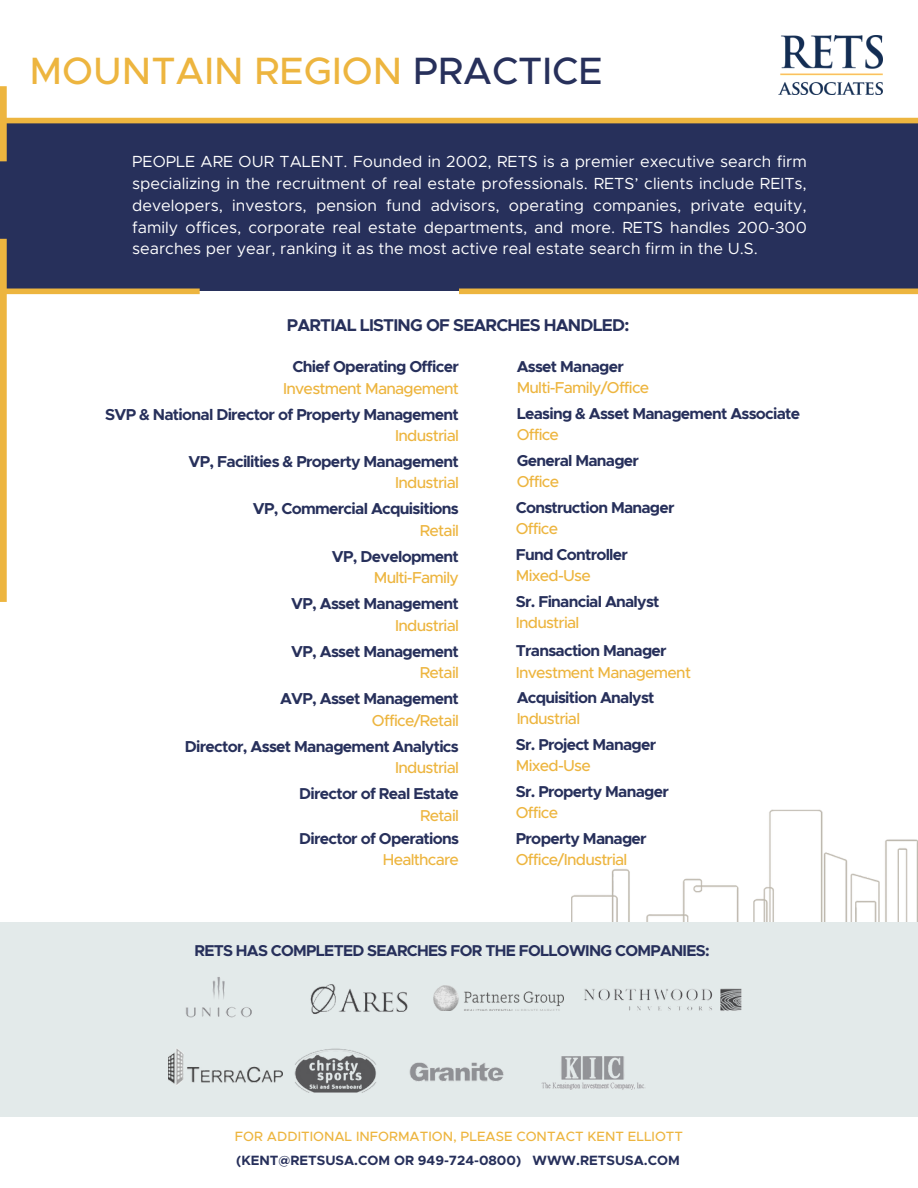
<style>
.page{position:relative;width:918px;height:1188px;background:#fff}
.page>*{position:absolute;margin:0;border:0;box-sizing:border-box;transform-origin:0 0}
.t1{font:500 38.25px "Metropolis";color:#edb53f}
.t2{font:700 17.1px "Metropolis";letter-spacing:-.045em;color:#27305b}
.t3{font:16.2px/21.8px "Metropolis";color:#fff;text-align:justify}
.t4{font:700 15.9px/21.3px "Metropolis";letter-spacing:-.045em;color:#27305b;text-align:right}
.t5{font:500 15.9px/21.8px "Metropolis";letter-spacing:-.045em;color:#edb53f}
.t6{font:700 15.75px "Metropolis";letter-spacing:-.045em;color:#27305b}
.t7{font:500 13.5px "Metropolis";color:#edb53f}
.t8{font:700 13.5px "Metropolis";color:#27305b}
.s1{color:#27305b}
.s2{font-weight:500;color:#edb53f}
.s3{font-weight:700;color:#27305b}
</style>
<div class="page">
<img style="left:779px;top:36px;width:104px;height:58px">
<div style="left:0;top:121px;width:918px;height:170px;background:#27305b"></div>
<div style="left:459px;top:289px;width:459px;height:5px;background:#edb53f"></div>
<div style="left:0;top:239px;width:7px;height:363px;background:#edb53f"></div>
<div style="left:0;top:86px;width:7px;height:75px;background:#edb53f"></div>
<div style="left:0;top:118px;width:918px;height:5px;background:#edb53f"></div>
<div style="left:0;top:289px;width:200px;height:5px;background:#edb53f"></div>
<img style="left:571px;top:809px;width:347px;height:113px">
<div style="left:0;top:922px;width:918px;height:195px;background:#e3eaea"></div>
<img style="left:186px;top:977px;width:556px;height:41px">
<img style="left:282px;top:1048px;width:222px;height:45px">
<img style="left:541px;top:1056px;width:104px;height:34px">
<div style="left:427px;top:971px;width:141px;height:55px;background:#e3eaea"></div>
<img style="left:434px;top:986px;width:129px;height:25px">
<img style="left:169px;top:1049px;width:113px;height:36px">
<h3 class="t1" style="left:29px;top:54px;width:575px">MOUNTAIN REGION <span class="s1">PRACTICE</span></h3>
<h3 class="t3" style="left:132px;top:152px;width:676px">PEOPLE ARE OUR TALENT. Founded in 2002, RETS is a premier executive search firm specializing in the recruitment of real estate professionals. RETS’ clients include REITs, developers, investors, pension fund advisors, operating companies, private equity, family offices, corporate real estate departments, and more. RETS handles 200-300 searches per year, ranking it as the most active real estate search firm in the U.S.</h3>
<h3 class="t2" style="left:287px;top:317px;width:344px">PARTIAL LISTING OF SEARCHES HANDLED:</h3>
<h3 class="t4" style="left:283px;top:357px;width:177px;text-align:center">Chief Operating Officer<br><span class="s2">Investment Management</span></h3>
<h3 class="t4" style="left:105px;top:404px;width:355px">SVP &amp; National Director of Property Management<br><span class="s2">Industrial</span></h3>
<h3 class="t4" style="left:189px;top:452px;width:272px">VP, Facilities &amp; Property Management<br><span class="s2">Industrial</span></h3>
<h3 class="t4" style="left:253px;top:499px;width:208px">VP, Commercial Acquisitions<br><span class="s2">Retail</span></h3>
<h3 class="t4" style="left:332px;top:547px;width:129px">VP, Development<br><span class="s2">Multi-Family</span></h3>
<p class="t4" style="left:291px;top:594px;width:169px">VP, Asset Management<br><span class="s2">Industrial</span></p>
<h3 class="t4" style="left:291px;top:641px;width:169px">VP, Asset Management<br><span class="s2">Retail</span></h3>
<p class="t4" style="left:280px;top:689px;width:180px">AVP, Asset Management<br><span class="s2">Office/Retail</span></p>
<h3 class="t4" style="left:185px;top:736px;width:276px">Director, Asset Management Analytics<br><span class="s2">Industrial</span></h3>
<p class="t4" style="left:299px;top:784px;width:161px">Director of Real Estate<br><span class="s2">Retail</span></p>
<h2 class="t4" style="left:299px;top:828px;width:161px">Director of Operations<br><span class="s2">Healthcare</span></h2>
<p class="t5" style="left:517px;top:356px;width:134px"><span class="s3">Asset Manager<br></span>Multi-Family/Office</p>
<p class="t4" style="left:517px;top:404px;width:285px;text-align:left">Leasing &amp; Asset Management Associate<br><span class="s2">Office</span></p>
<p class="t4" style="left:517px;top:450px;width:124px;line-height:21.8px;text-align:left">General Manager<br><span class="s2">Office</span></p>
<h3 class="t4" style="left:516px;top:497px;width:160px;line-height:21.8px;text-align:left">Construction Manager<br><span class="s2">Office</span></h3>
<h3 class="t4" style="left:516px;top:544px;width:114px;line-height:21.8px;text-align:left">Fund Controller<br><span class="s2">Mixed-Use</span></h3>
<h3 class="t4" style="left:516px;top:591px;width:145px;line-height:21.8px;text-align:left">Sr. Financial Analyst<br><span class="s2">Industrial</span></h3>
<h3 class="t5" style="left:516px;top:640px;width:177px"><span class="s3">Transaction Manager<br></span>Investment Management</h3>
<h3 class="t4" style="left:517px;top:687px;width:139px;line-height:21.8px;text-align:left">Acquisition Analyst<br><span class="s2">Industrial</span></h3>
<h3 class="t4" style="left:516px;top:734px;width:142px;line-height:21.8px;text-align:left">Sr. Project Manager<br><span class="s2">Mixed-Use</span></h3>
<h3 class="t4" style="left:516px;top:781px;width:155px;line-height:21.8px;text-align:left">Sr. Property Manager<br><span class="s2">Office</span></h3>
<p class="t5" style="left:516px;top:829px;width:132px;line-height:21.3px"><span class="s3">Property Manager<br></span>Office/Industrial</p>
<h3 class="t6" style="left:194px;top:944px;width:517px">RETS HAS COMPLETED SEARCHES FOR THE FOLLOWING COMPANIES:</h3>
<h3 class="t7" style="left:235px;top:1131px;width:450px">FOR ADDITIONAL INFORMATION, PLEASE CONTACT KENT ELLIOTT</h3>
<h3 class="t8" style="left:236px;top:1154px;width:445px">(KENT@RETSUSA.COM OR 949-724-0800) WWW.RETSUSA.COM</h3>
</div>
